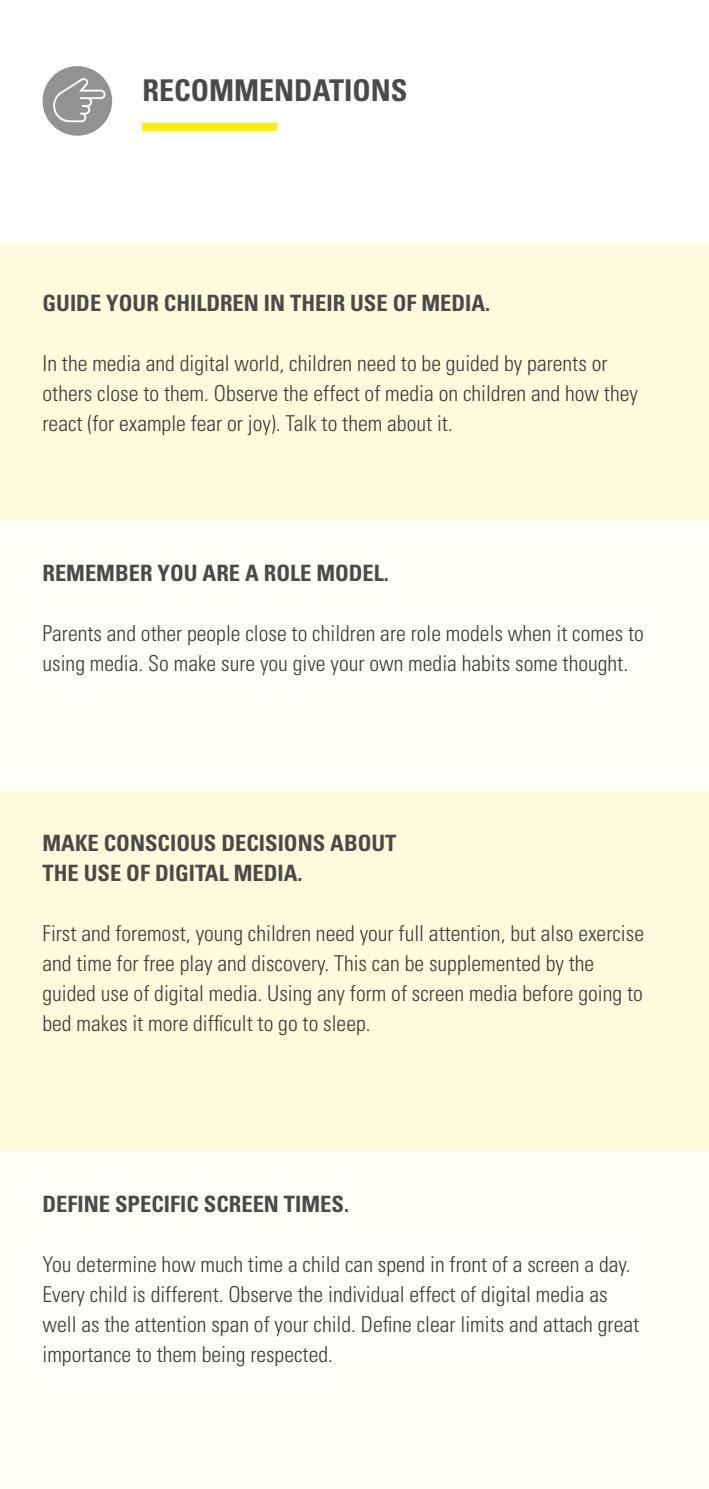
<style>
.page{position:relative;width:709px;height:1489px;background:#fff}
.page>*{position:absolute;margin:0;border:0;box-sizing:border-box;transform-origin:0 0}
.t1{font:700 condensed 30px "Univers LT Std";color:#4a4a49}
.t2{font:700 condensed 22.5px/30px "Univers LT Std";color:#4a4a49}
.t3{font:300 condensed 22px/30px "Univers LT Std";color:#3c3c3b}
</style>
<div class="page">
<div style="left:142px;top:123px;width:135px;height:8px;background:#ffed00"></div>
<div style="left:43px;top:66px;width:69px;height:70px;background:#929292;border-radius:50%"></div>
<svg style="left:53px;top:78px;width:53px;height:44px"></svg>
<div style="left:0;top:521px;width:709px;height:270px;background:#fffef7"></div>
<div style="left:0;top:242px;width:709px;height:279px;background:#fffbdc"></div>
<hr style="left:708px;top:491px;width:1px;height:270px;background:#fffbdc">
<div style="left:0;top:1151px;width:709px;height:337px;background:#fffef7"></div>
<hr style="left:708px;top:0;width:1px;height:242px;background:#fffbdc">
<div style="left:0;top:791px;width:709px;height:359px;background:#fffbdc"></div>
<h2 class="t1" style="left:142px;top:72px;width:266px">RECOMMENDATIONS</h2>
<h3 class="t2" style="left:43px;top:288px;width:449px">GUIDE YOUR CHILDREN IN THEIR USE OF MEDIA.</h3>
<p class="t3" style="left:43px;top:348px;width:597px">In the media and digital world, children need to be guided by parents or others close to them. Observe the effect of media on children and how they react (for example fear or joy). Talk to them about it.</p>
<h3 class="t2" style="left:43px;top:558px;width:348px">REMEMBER YOU ARE A ROLE MODEL.</h3>
<p class="t3" style="left:43px;top:618px;width:603px">Parents and other people close to children are role models when it comes to using media. So make sure you give your own media habits some thought.</p>
<h3 class="t2" style="left:43px;top:828px;width:355px">MAKE CONSCIOUS DECISIONS ABOUT<br>THE USE OF DIGITAL MEDIA.</h3>
<p class="t3" style="left:43px;top:918px;width:603px">First and foremost, young children need your full attention, but also exercise and time for free play and discovery. This can be supplemented by the guided use of digital media. Using any form of screen media before going to bed makes it more difficult to go to sleep.</p>
<h3 class="t2" style="left:43px;top:1188px;width:308px">DEFINE SPECIFIC SCREEN TIMES.</h3>
<p class="t3" style="left:43px;top:1248px;width:598px">You determine how much time a child can spend in front of a screen a day.<br>Every child is different. Observe the individual effect of digital media as well as the attention span of your child. Define clear limits and attach great importance to them being respected.</p>
</div>
